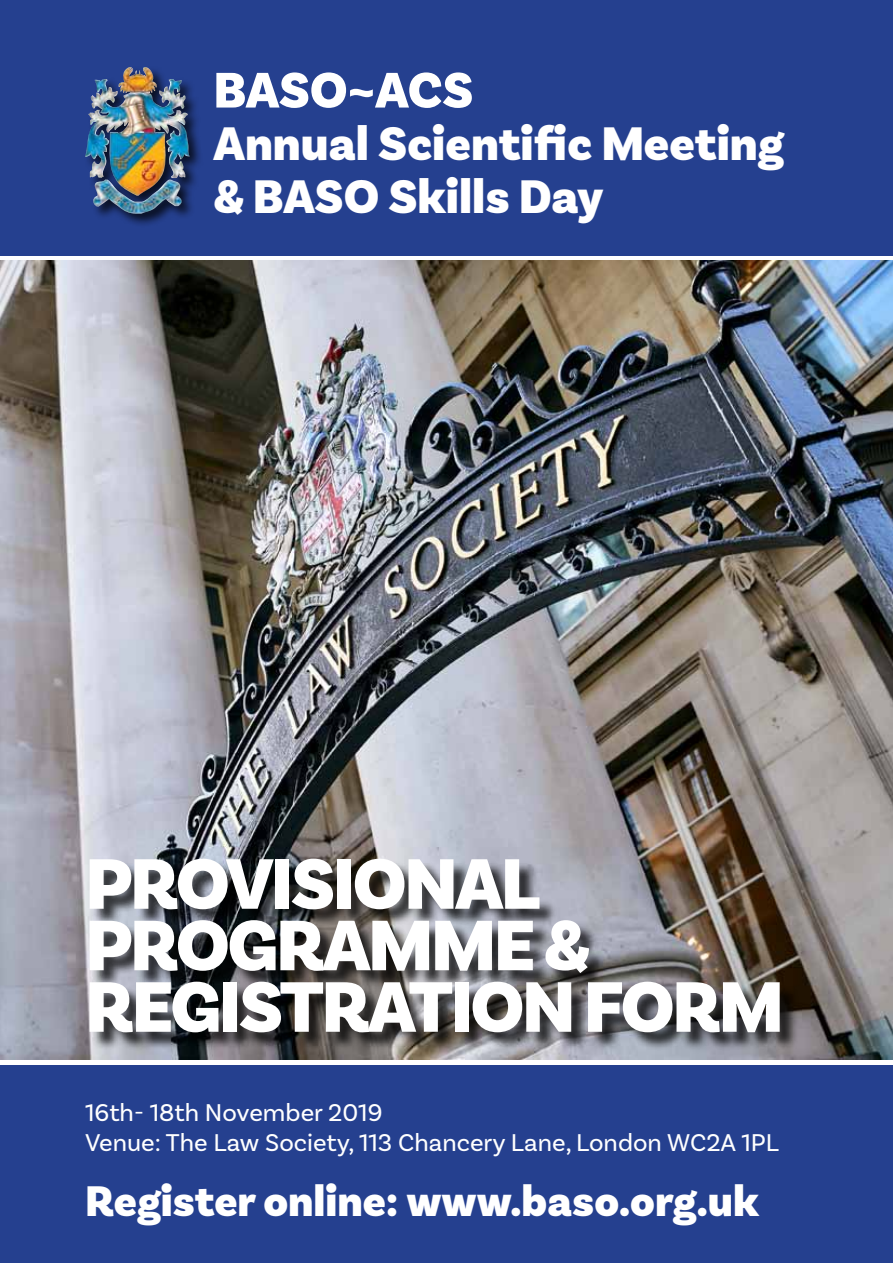
<style>
.page{position:relative;width:893px;height:1263px;background:#fff}
.page>*{position:absolute;margin:0;border:0;box-sizing:border-box;transform-origin:0 0}
.t1{font:900 75px/61.5px "Basic Sans";letter-spacing:-.03em;color:#fff}
.t2{font:900 52.5px "Basic Sans";letter-spacing:-.005em;color:#fff}
.t3{font:900 49.5px/52.5px "Basic Sans";color:#fff}
.t4{font:900 45px "Basic Sans";color:#fff}
.t5{font:25.5px/30.6px "Basic Sans";color:#fff}
</style>
<div class="page">
<div style="left:0;top:1065px;width:893px;height:198px;background:#25408f"></div>
<div style="left:0;top:0;width:893px;height:255px;background:#25408f"></div>
<img style="left:0;top:260px;width:893px;height:799px">
<div style="left:84px;top:65px;width:119px;height:163px;background:#000;opacity:.75"></div>
<img style="left:85px;top:67px;width:81px;height:129px">
<div style="left:92px;top:861px;width:707px;height:190px;background:#000;opacity:.75"></div>
<h2 class="t2" style="left:213px;top:58px;width:261px">BASO~ACS</h2>
<h3 class="t3" style="left:213px;top:119px;width:573px">Annual Scientific Meeting &amp; BASO Skills Day</h3>
<h1 class="t1" style="left:85px;top:855px;width:456px">Provisional<br>Programm</h1>
<h1 class="t1" style="left:85px;top:916px;width:692px;text-indent:408px">e &amp;<br>Registration Form</h1>
<p class="t5" style="left:85px;top:1096px;width:695px">16th- 18th November 2019<br>Venue: The Law Society, 113 Chancery Lane, London WC2A 1PL</p>
<h3 class="t4" style="left:85px;top:1173px;width:676px">Register online: www.baso.org.uk</h3>
</div>
